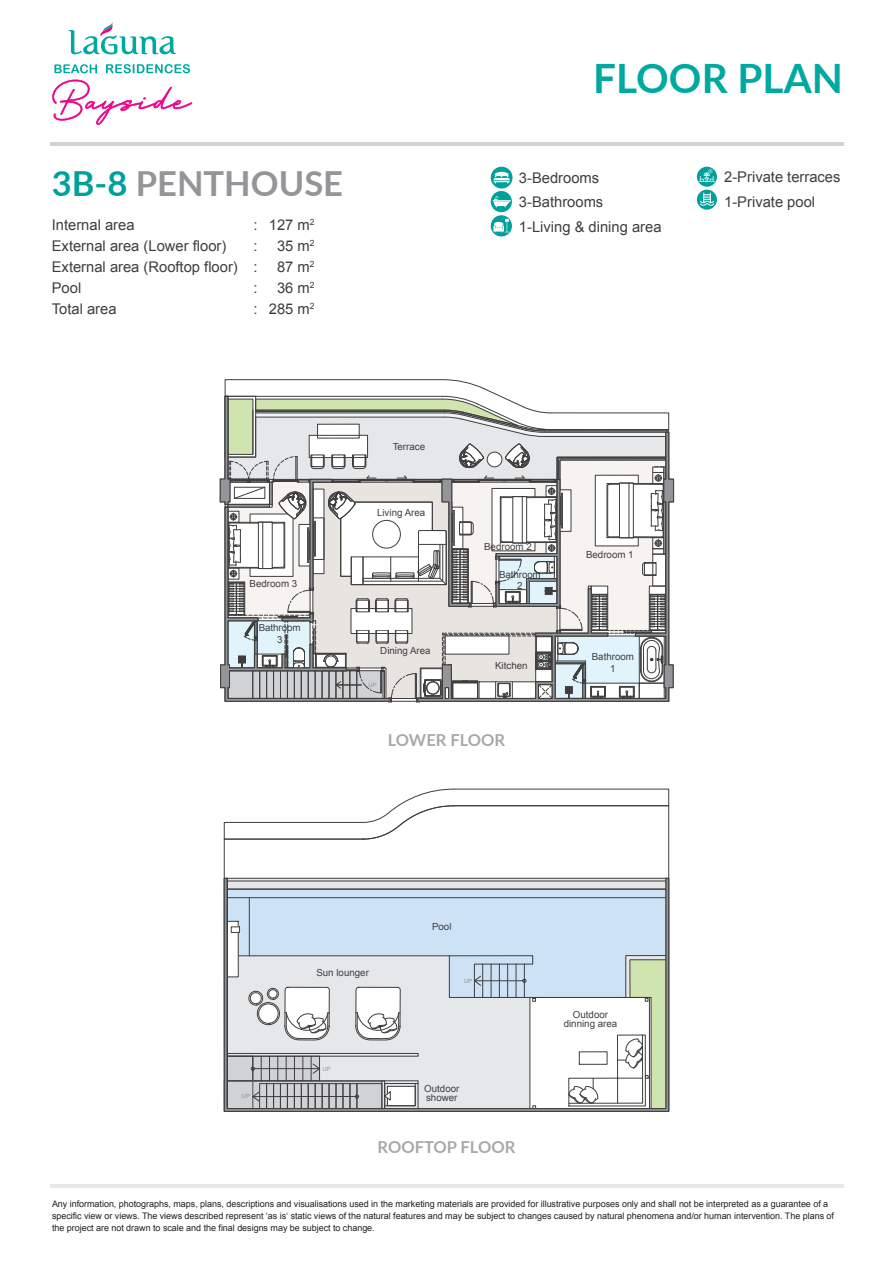
<style>
.page{position:relative;width:893px;height:1263px;background:#fff}
.page>*{position:absolute;margin:0;border:0;box-sizing:border-box;transform-origin:0 0}
.t1{font:700 40.5px "Lato";color:#00a9a0}
.t2{font:700 34.5px "Lato";color:#939598}
.t3{font:700 16.5px "Lato";color:#a8a9ad}
.t4{font:14.7px/21px "Arial";color:#3e3e3f}
.t5{font:9.75px/11.7px "Arial";color:#3e3e3f;text-align:center}
.t6{font:9px/12px "Arial";letter-spacing:-.005em;color:#231f20}
.t7{font:5.85px "Helvetica";color:#939598}
.s1{color:#00a19c}
</style>
<div class="page">
<svg style="left:224px;top:789px;width:445px;height:323px"></svg>
<svg style="left:220px;top:379px;width:449px;height:324px"></svg>
<svg style="left:418px;top:432px;width:256px;height:269px"></svg>
<svg style="left:224px;top:878px;width:445px;height:233px"></svg>
<hr style="left:50px;top:1184px;width:793px;height:3px;background:#e6e7e9">
<hr style="left:50px;top:142px;width:793px;height:3px;background:#d1d2d4">
<div style="left:491px;top:167px;width:21px;height:21px;background:#00a19c;border-radius:50%"></div>
<svg style="left:494px;top:172px;width:16px;height:11px"></svg>
<svg style="left:491px;top:215px;width:21px;height:21px"></svg>
<svg style="left:493px;top:219px;width:16px;height:14px"></svg>
<div style="left:491px;top:191px;width:21px;height:21px;background:#00a19c;border-radius:50%"></div>
<svg style="left:492px;top:196px;width:19px;height:11px"></svg>
<svg style="left:697px;top:190px;width:20px;height:20px"></svg>
<svg style="left:700px;top:193px;width:14px;height:13px"></svg>
<svg style="left:697px;top:167px;width:20px;height:20px"></svg>
<svg style="left:699px;top:169px;width:16px;height:13px"></svg>
<svg style="left:69px;top:22px;width:107px;height:32px"></svg>
<svg style="left:106px;top:64px;width:84px;height:9px"></svg>
<svg style="left:54px;top:64px;width:43px;height:9px"></svg>
<svg style="left:52px;top:80px;width:140px;height:45px"></svg>
<h2 class="t2" style="left:52px;top:158px;width:293px"><span class="s1">3B-8</span> PENTHOUSE</h2>
<h3 class="t4" style="left:52px;top:214px;width:188px">Internal area<br>External area (Lower floor)<br>External area (Rooftop floor)<br>Pool<br>Total area</h3>
<h3 class="t4" style="left:253px;top:214px;width:6px;text-align:justify">: : : : :</h3>
<h3 class="t4" style="left:269px;top:214px;width:47px;text-align:center">127 m<sup>2<br></sup>35 m<sup>2<br></sup>87 m<sup>2<br></sup>36 m<sup>2<br></sup>285 m<sup>2</sup></h3>
<h1 class="t1" style="left:593px;top:48px;width:251px">FLOOR PLAN</h1>
<h3 class="t4" style="left:519px;top:166px;width:144px;line-height:24.5px">3-Bedrooms<br>3-Bathrooms<br>1-Living &amp; dining area</h3>
<h3 class="t4" style="left:724px;top:165px;width:118px;line-height:24.5px">2-Private terraces<br>1-Private pool</h3>
<p class="t5" style="left:250px;top:578px;width:49px">Bedroom 3</p>
<p class="t5" style="left:259px;top:622px;width:43px">Bathroom<br>3</p>
<p class="t5" style="left:393px;top:441px;width:34px">Terrace</p>
<p class="t5" style="left:377px;top:507px;width:50px">Living Area</p>
<p class="t5" style="left:380px;top:645px;width:52px">Dining Area</p>
<p class="t7" style="left:369px;top:680px;width:10px">UP</p>
<p class="t5" style="left:484px;top:541px;width:49px">Bedroom 2</p>
<p class="t5" style="left:499px;top:568px;width:43px">Bathroom<br>2</p>
<p class="t5" style="left:495px;top:660px;width:34px">Kitchen</p>
<h3 class="t3" style="left:388px;top:728px;width:119px">LOWER FLOOR</h3>
<p class="t5" style="left:586px;top:549px;width:49px">Bedroom 1</p>
<p class="t5" style="left:592px;top:651px;width:44px">Bathroom<br>1</p>
<p class="t5" style="left:432px;top:920px;width:21px">Pool</p>
<p class="t7" style="left:242px;top:1092px;width:10px">UP</p>
<p class="t5" style="left:316px;top:967px;width:54px">Sun lounger</p>
<p class="t7" style="left:464px;top:976px;width:10px">UP</p>
<p class="t7" style="left:323px;top:1064px;width:10px">UP</p>
<p class="t5" style="left:424px;top:1084px;width:37px;line-height:9px;text-align:left">Outdoor shower</p>
<h3 class="t3" style="left:378px;top:1135px;width:139px">ROOFTOP FLOOR</h3>
<p class="t5" style="left:564px;top:1010px;width:55px;line-height:9px">Outdoor dinning area</p>
<p class="t6" style="left:52px;top:1197px;width:784px">Any information, photographs, maps, plans, descriptions and visualisations used in the marketing materials are provided for illustrative purposes only and shall not be interpreted as a guarantee of a specific view or views. The views described represent ‘as is‘ static views of the natural features and may be subject to changes caused by natural phenomena and/or human intervention. The plans of the project are not drawn to scale and the final designs may be subject to change.</p>
</div>
